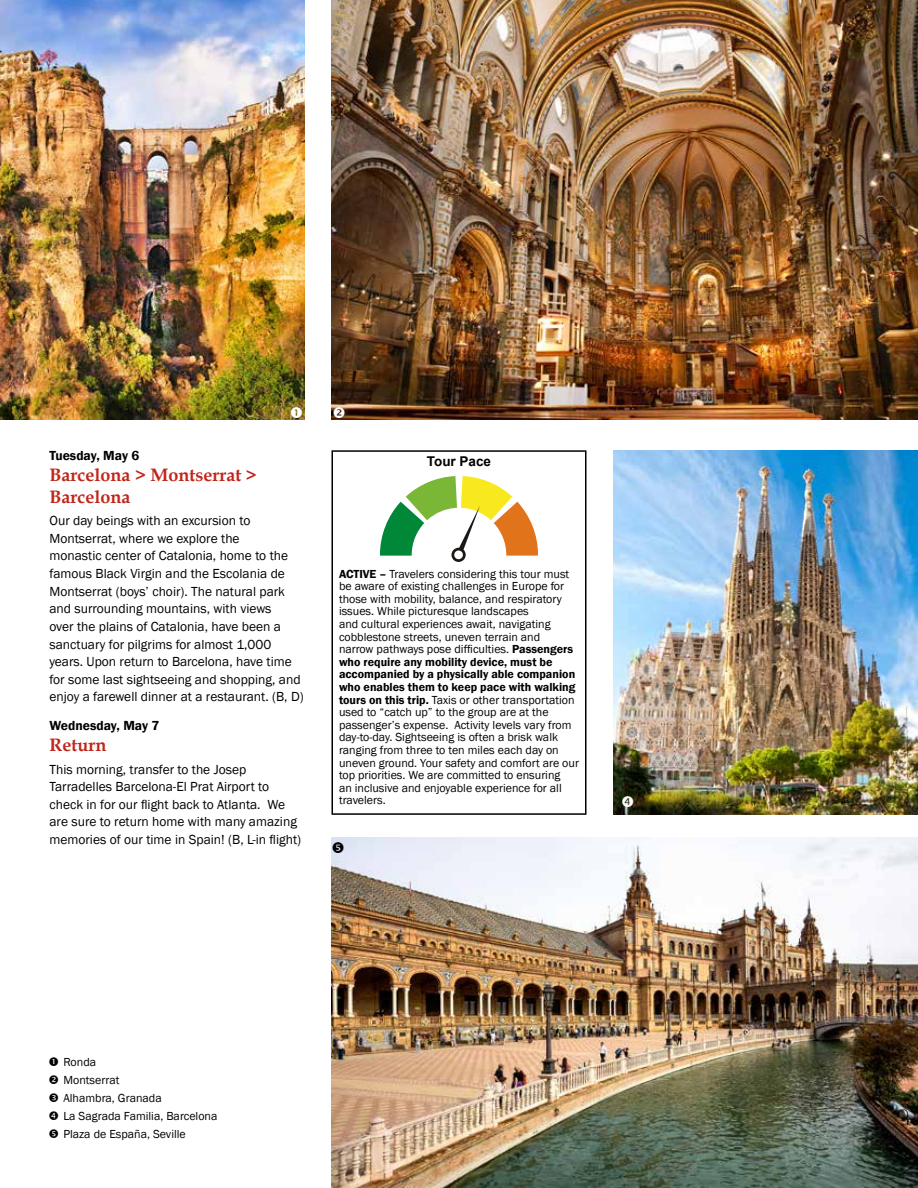
<style>
.page{position:relative;width:918px;height:1188px;background:#fff}
.page>*{position:absolute;margin:0;border:0;box-sizing:border-box;transform-origin:0 0}
.t1{font:700 18px/21.6px "Book Antiqua";color:#c1261b}
.t2{font:13.5px/17.7px "Franklin Gothic";color:#000}
.t3{font:600 13.5px "Franklin Gothic";color:#000}
.t4{font:700 13.5px "Arial";color:#000}
.t5{font:12px/12.6px "Franklin Gothic";color:#000}
.s1{font-weight:600}
</style>
<div class="page">
<img style="left:0;top:0;width:304px;height:419px">
<img style="left:332px;top:0;width:586px;height:419px">
<img style="left:332px;top:838px;width:586px;height:350px">
<img style="left:614px;top:450px;width:304px;height:365px">
<div style="left:332px;top:450px;width:254px;height:365px;border:2px solid #000"></div>
<svg style="left:380px;top:476px;width:158px;height:86px"></svg>
<svg style="left:291px;top:407px;width:11px;height:11px"></svg>
<svg style="left:334px;top:407px;width:10px;height:11px"></svg>
<svg style="left:622px;top:796px;width:11px;height:11px"></svg>
<svg style="left:333px;top:842px;width:11px;height:11px"></svg>
<p class="t3" style="left:50px;top:447px;width:91px">Tuesday, May 6</p>
<p class="t1" style="left:50px;top:464px;width:209px">Barcelona &gt; Montserrat &gt;<br>Barcelona</p>
<p class="t2" style="left:50px;top:512px;width:256px">Our day beings with an excursion to Montserrat, where we explore the<br>monastic center of Catalonia, home to the famous Black Virgin and the Escolania de Montserrat (boys’ choir). The natural park and surrounding mountains, with views<br>over the plains of Catalonia, have been a sanctuary for pilgrims for almost 1,000 years. Upon return to Barcelona, have time for some last sightseeing and shopping, and enjoy a farewell dinner at a restaurant. (B, D)</p>
<p class="t3" style="left:50px;top:717px;width:111px">Wednesday, May 7</p>
<p class="t1" style="left:50px;top:734px;width:58px">Return</p>
<p class="t2" style="left:50px;top:761px;width:253px">This morning, transfer to the Josep Tarradelles Barcelona-El Prat Airport to check in for our flight back to Atlanta. We are sure to return home with many amazing memories of our time in Spain! (B, L-in flight)</p>
<p class="t4" style="left:427px;top:451px;width:66px">Tour Pace</p>
<p class="t5" style="left:339px;top:567px;width:242px"><span class="s1">ACTIVE –</span> Travelers considering this tour must be aware of existing challenges in Europe for those with mobility, balance, and respiratory issues. While picturesque landscapes<br>and cultural experiences await, navigating cobblestone streets, uneven terrain and<br>narrow pathways pose difficulties. <span class="s1">Passengers who require any mobility device, must be accompanied by a physically able companion who enables them to keep pace with walking tours on this trip.</span> Taxis or other transportation used to “catch up” to the group are at the passenger’s expense. Activity levels vary from day-to-day. Sightseeing is often a brisk walk ranging from three to ten miles each day on uneven ground. Your safety and comfort are our top priorities. We are committed to ensuring<br>an inclusive and enjoyable experience for all travelers.</p>
<p class="t5" style="left:63px;top:1053px;width:156px;line-height:18px">Ronda<br>Montserrat<br>Alhambra, Granada<br>La Sagrada Familia, Barcelona<br>Plaza de España, Seville</p>
</div>
